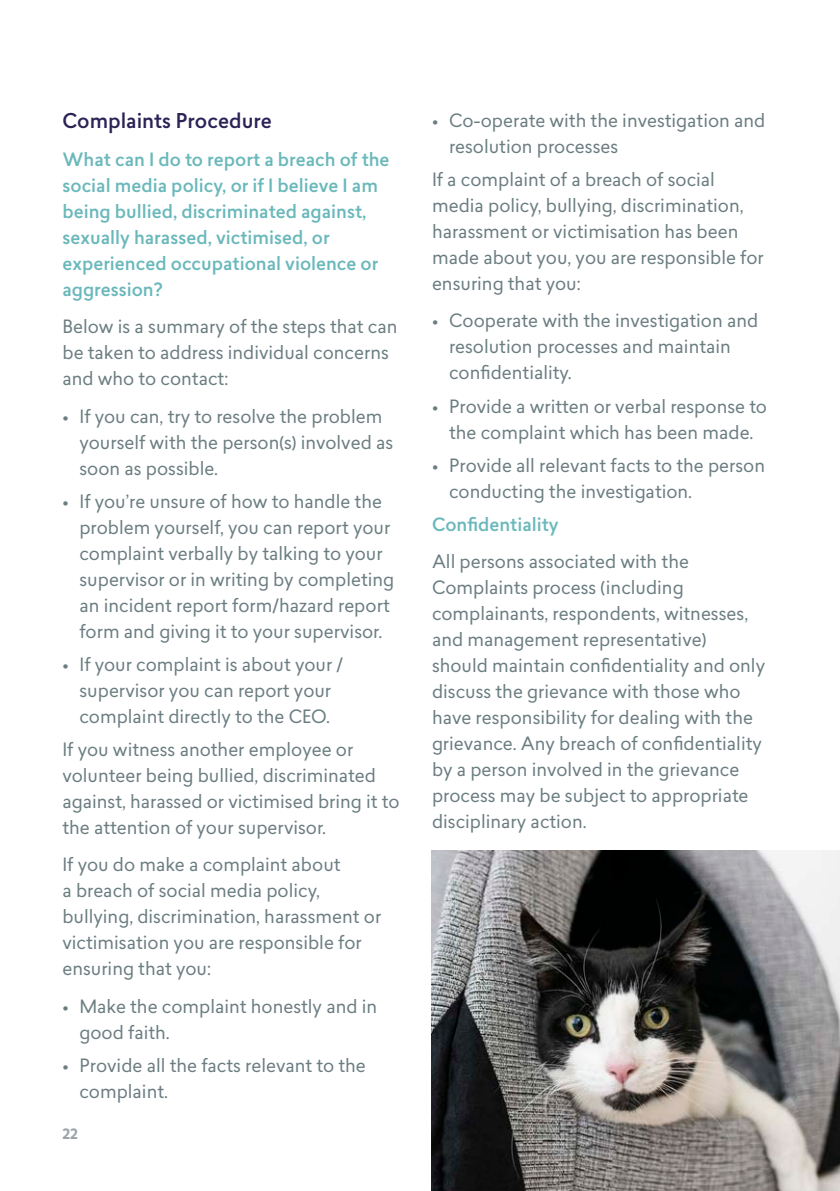
<style>
.page{position:relative;width:840px;height:1191px;background:#fff}
.page>*{position:absolute;margin:0;border:0;box-sizing:border-box;transform-origin:0 0}
.Sub_Heading{font:500 20px "Lasiver";color:#2b2256}
.Body_Text_-_Grey{font:18px/26px "Lasiver";color:#6b7d81}
.Intro_Text{font:500 18px/26px "Lasiver";color:#6ab8bb}
.sub_aqua{font:500 18px "Lasiver";color:#6ab8bb}
.t1{font:700 14px "Lasiver";color:#9ba5a9}
</style>
<div class="page">
<img style="left:431px;top:850px;width:408px;height:341px">
<p class="Sub_Heading" style="left:62px;top:107px;width:211px">Complaints Procedure</p>
<p class="Intro_Text" style="left:62px;top:146px;width:328px">What can I do to report a breach of the social media policy, or if I believe I am being bullied, discriminated against, sexually harassed, victimised, or experienced occupational violence or aggression?</p>
<p class="Body_Text_-_Grey" style="left:62px;top:313px;width:336px">Below is a summary of the steps that can be taken to address individual concerns and who to contact:</p>
<p class="Body_Text_-_Grey" style="left:79px;top:403px;width:315px;text-indent:-17px">• If you can, try to resolve the problem yourself with the person(s) involved as soon as possible.</p>
<p class="Body_Text_-_Grey" style="left:79px;top:488px;width:316px;text-indent:-17px">• If you’re unsure of how to handle the problem yourself, you can report your complaint verbally by talking to your supervisor or in writing by completing an incident report form/hazard report form and giving it to your supervisor.</p>
<p class="Body_Text_-_Grey" style="left:62px;top:651px;width:282px;text-align:center">• If your complaint is about your / supervisor you can report your complaint directly to the CEO.</p>
<p class="Body_Text_-_Grey" style="left:62px;top:736px;width:338px">If you witness another employee or volunteer being bullied, discriminated against, harassed or victimised bring it to the attention of your supervisor.</p>
<p class="Body_Text_-_Grey" style="left:62px;top:851px;width:320px">If you do make a complaint about<br>a breach of social media policy, bullying, discrimination, harassment or victimisation you are responsible for ensuring that you:</p>
<p class="Body_Text_-_Grey" style="left:79px;top:993px;width:299px;text-indent:-17px">• Make the complaint honestly and in good faith.</p>
<p class="Body_Text_-_Grey" style="left:79px;top:1052px;width:288px;text-indent:-17px">• Provide all the facts relevant to the complaint.</p>
<p class="t1" style="left:62px;top:1124px;width:17px">22</p>
<p class="Body_Text_-_Grey" style="left:449px;top:107px;width:318px;text-indent:-17px">• Co-operate with the investigation and resolution processes</p>
<p class="Body_Text_-_Grey" style="left:432px;top:166px;width:333px">If a complaint of a breach of social media policy, bullying, discrimination, harassment or victimisation has been made about you, you are responsible for ensuring that you:</p>
<p class="Body_Text_-_Grey" style="left:449px;top:307px;width:310px;text-indent:-17px">• Cooperate with the investigation and resolution processes and maintain confidentiality.</p>
<p class="Body_Text_-_Grey" style="left:432px;top:393px;width:336px;text-align:center">• Provide a written or verbal response to the complaint which has been made.</p>
<p class="Body_Text_-_Grey" style="left:449px;top:452px;width:317px;text-indent:-17px">• Provide all relevant facts to the person conducting the investigation.</p>
<p class="sub_aqua" style="left:432px;top:511px;width:128px">Confidentiality</p>
<p class="Body_Text_-_Grey" style="left:432px;top:548px;width:334px">All persons associated with the Complaints process (including complainants, respondents, witnesses, and management representative) should maintain confidentiality and only discuss the grievance with those who have responsibility for dealing with the grievance. Any breach of confidentiality by a person involved in the grievance process may be subject to appropriate disciplinary action.</p>
</div>
